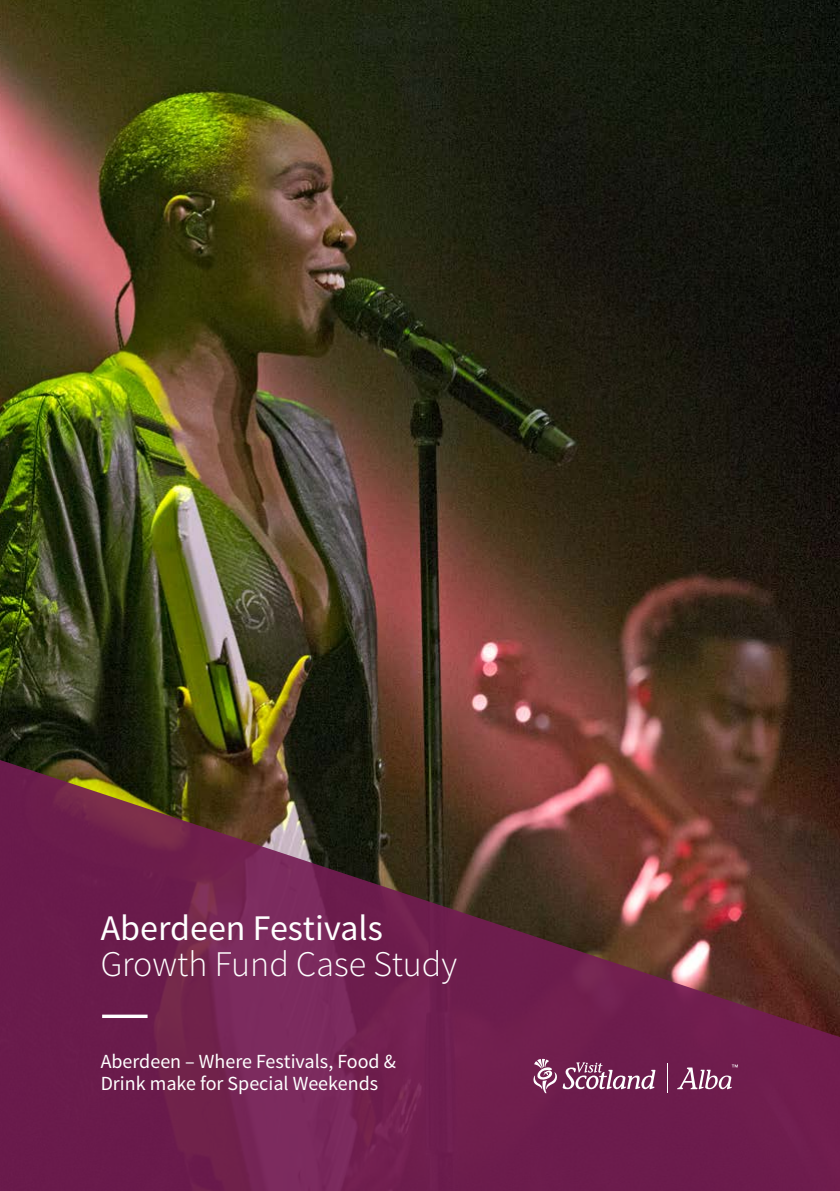
<style>
.page{position:relative;width:840px;height:1191px;background:#fff}
.page>*{position:absolute;margin:0;border:0;box-sizing:border-box;transform-origin:0 0}
.t1{font:300 36px "Source Sans Pro";color:#fff}
.t2{font:36px "Source Sans Pro";color:#fff}
.t3{font:20px/22px "Source Sans Pro";color:#fff}
</style>
<div class="page">
<img style="left:0;top:0;width:839px;height:283px">
<img style="left:0;top:283px;width:839px;height:908px">
<svg style="left:102px;top:1014px;width:45px;height:4px"></svg>
<svg style="left:533px;top:1058px;width:122px;height:35px;background:#8d4f74"></svg>
<hr style="left:666px;top:1063px;width:1px;height:30px;background:#fff">
<svg style="left:676px;top:1064px;width:61px;height:25px;background:#8e4f75"></svg>
<h1 class="t2" style="left:101px;top:905px;width:283px">Aberdeen Festivals</h1>
<h1 class="t1" style="left:101px;top:942px;width:358px">Growth Fund Case Study</h1>
<p class="t3" style="left:101px;top:1050px;width:296px">Aberdeen – Where Festivals, Food &amp;<br>Drink make for Special Weekends</p>
</div>
